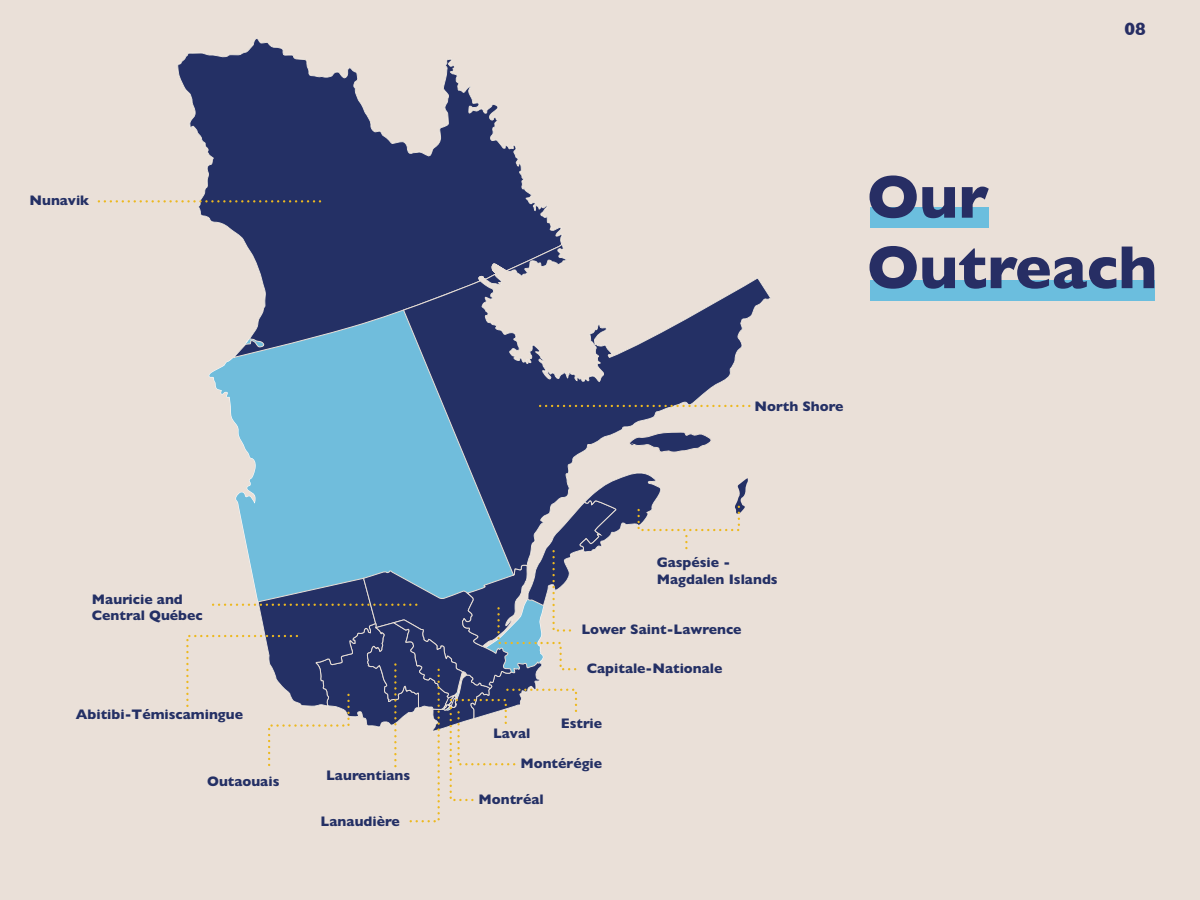
<style>
.page{position:relative;width:1200px;height:900px;background:#eae0d8}
.page>*{position:absolute;margin:0;border:0;box-sizing:border-box;transform-origin:0 0}
.t1{font:700 61.5px/70.5px "Gill Sans";color:#272e64}
.t2{font:700 18px "Gill Sans";color:#272e64}
.t3{font:700 13.95px/16.8px "Gill Sans";color:#243065}
</style>
<div class="page">
<svg style="left:177px;top:38px;width:594px;height:693px;background:#cbd7d9"></svg>
<svg style="left:185px;top:468px;width:563px;height:356px;background:#b6bbc2"></svg>
<svg style="left:177px;top:38px;width:386px;height:321px;background:#727895"></svg>
<svg style="left:99px;top:200px;width:226px;height:3px"></svg>
<svg style="left:403px;top:243px;width:368px;height:336px;background:#8a94a9"></svg>
<svg style="left:538px;top:405px;width:211px;height:2px"></svg>
<svg style="left:492px;top:263px;width:7px;height:14px"></svg>
<div style="left:870px;top:207px;width:118px;height:21px;background:#6bbede"></div>
<div style="left:870px;top:280px;width:285px;height:21px;background:#6bbede"></div>
<p class="t3" style="left:29px;top:192px;width:61px">Nunavik</p>
<p class="t3" style="left:92px;top:590px;width:112px">Mauricie and<br>Central Québec</p>
<p class="t3" style="left:76px;top:705px;width:169px">Abitibi-Témiscamingue</p>
<p class="t3" style="left:207px;top:773px;width:74px">Outaouais</p>
<p class="t3" style="left:326px;top:767px;width:86px">Laurentians</p>
<p class="t3" style="left:321px;top:812px;width:81px">Lanaudière</p>
<p class="t2" style="left:1125px;top:14px;width:23px">08</p>
<h1 class="t1" style="left:867px;top:160px;width:292px">Our<br>Outreach</h1>
<p class="t3" style="left:754px;top:397px;width:90px">North Shore</p>
<p class="t3" style="left:657px;top:554px;width:123px">Gaspésie -<br>Magdalen Islands</p>
<p class="t3" style="left:581px;top:621px;width:162px">Lower Saint-Lawrence</p>
<p class="t3" style="left:493px;top:725px;width:39px">Laval</p>
<p class="t3" style="left:587px;top:659px;width:137px">Capitale-Nationale</p>
<p class="t3" style="left:561px;top:715px;width:43px">Estrie</p>
<p class="t3" style="left:520px;top:754px;width:83px">Montérégie</p>
<p class="t3" style="left:479px;top:791px;width:67px">Montréal</p>
</div>
